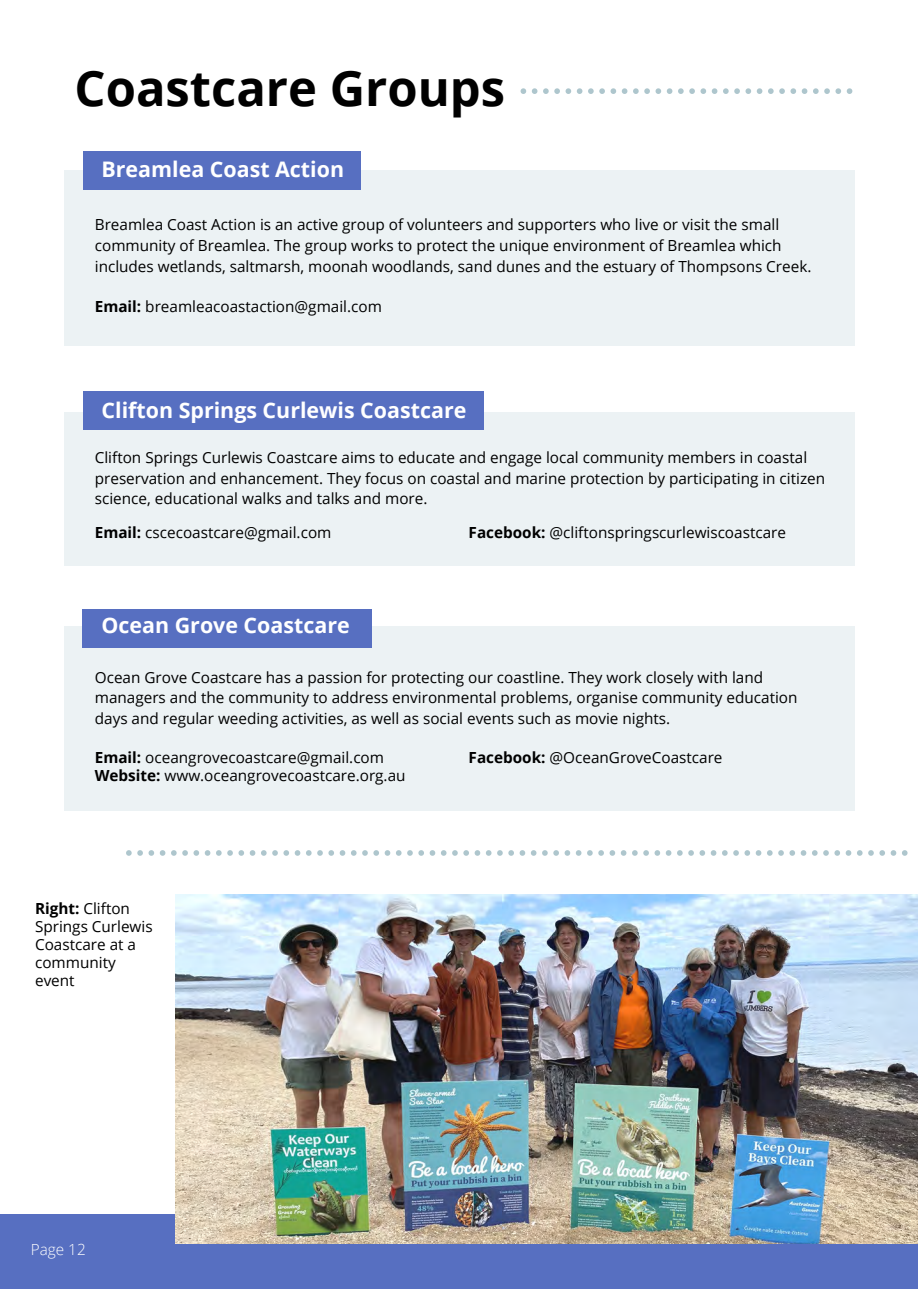
<style>
.page{position:relative;width:918px;height:1289px;background:#fff}
.page>*{position:absolute;margin:0;border:0;box-sizing:border-box;transform-origin:0 0}
.t1{font:700 48.9px "Open Sans";color:#000}
.t2{font:700 21.45px "Open Sans";color:#fff}
.t3{font:15.3px/20.7px "Open Sans";color:#000}
.t4{font:300 15.3px "Open Sans";color:#fff}
.s1{font-weight:700}
</style>
<div class="page">
<div style="left:0;top:1214px;width:918px;height:74px;background:#576fc1"></div>
<div style="left:64px;top:412px;width:790px;height:153px;background:#ecf2f4"></div>
<div style="left:64px;top:170px;width:790px;height:176px;background:#ecf2f4"></div>
<img style="left:175px;top:894px;width:743px;height:349px">
<div style="left:64px;top:626px;width:790px;height:184px;background:#ecf2f4"></div>
<svg style="left:126px;top:850px;width:782px;height:5px"></svg>
<svg style="left:521px;top:88px;width:331px;height:6px"></svg>
<div style="left:83px;top:151px;width:278px;height:38px;background:#576fc1"></div>
<div style="left:83px;top:609px;width:289px;height:38px;background:#576fc1"></div>
<div style="left:83px;top:391px;width:400px;height:39px;background:#576fc1"></div>
<h1 class="t1" style="left:75px;top:54px;width:432px">Coastcare Groups</h1>
<h2 class="t2" style="left:102px;top:154px;width:244px">Breamlea Coast Action</h2>
<p class="t3" style="left:95px;top:214px;width:718px">Breamlea Coast Action is an active group of volunteers and supporters who live or visit the small community of Breamlea. The group works to protect the unique environment of Breamlea which includes wetlands, saltmarsh, moonah woodlands, sand dunes and the estuary of Thompsons Creek.</p>
<p class="t3" style="left:95px;top:296px;width:289px"><span class="s1">Email:</span> breamleacoastaction@gmail.com</p>
<h2 class="t2" style="left:102px;top:395px;width:366px">Clifton Springs Curlewis Coastcare</h2>
<p class="t3" style="left:95px;top:446px;width:732px">Clifton Springs Curlewis Coastcare aims to educate and engage local community members in coastal preservation and enhancement. They focus on coastal and marine protection by participating in citizen science, educational walks and talks and more.</p>
<p class="t3" style="left:95px;top:522px;width:238px"><span class="s1">Email:</span> cscecoastcare@gmail.com</p>
<p class="t3" style="left:469px;top:522px;width:319px"><span class="s1">Facebook:</span> @cliftonspringscurlewiscoastcare</p>
<h2 class="t2" style="left:102px;top:610px;width:250px">Ocean Grove Coastcare</h2>
<p class="t3" style="left:95px;top:666px;width:704px">Ocean Grove Coastcare has a passion for protecting our coastline. They work closely with land managers and the community to address environmental problems, organise community education days and regular weeding activities, as well as social events such as movie nights.</p>
<p class="t3" style="left:95px;top:747px;width:312px;line-height:18.3px"><span class="s1">Email:</span> oceangrovecoastcare@gmail.com<br><span class="s1">Website:</span> www.oceangrovecoastcare.org.au</p>
<p class="t3" style="left:469px;top:746px;width:255px"><span class="s1">Facebook:</span> @OceanGroveCoastcare</p>
<p class="t3" style="left:35px;top:898px;width:119px;line-height:18px"><span class="s1">Right:</span> Clifton<br>Springs Curlewis<br>Coastcare at a community event</p>
<p class="t4" style="left:31px;top:1237px;width:56px">Page 12</p>
</div>
